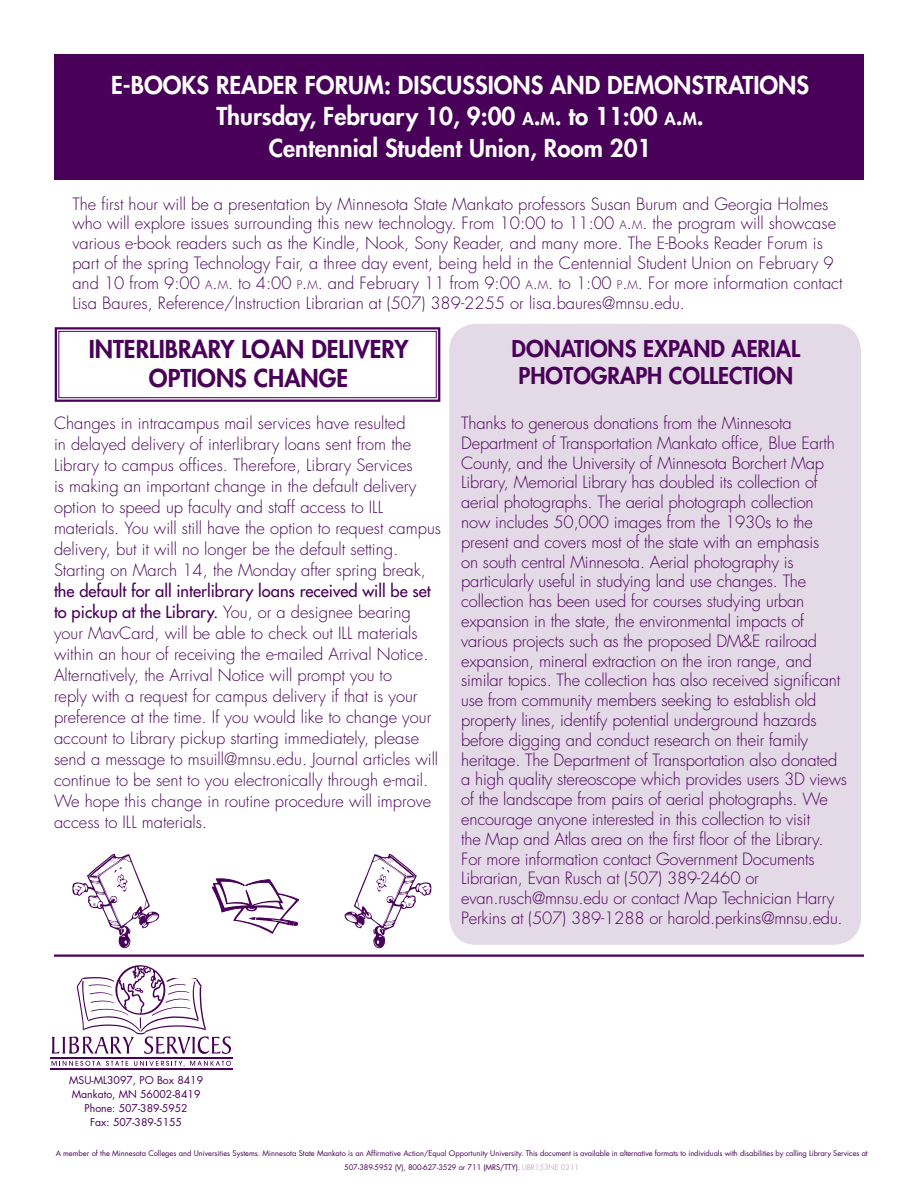
<style>
.page{position:relative;width:918px;height:1188px;background:#fff}
.page>*{position:absolute;margin:0;border:0;box-sizing:border-box;transform-origin:0 0}
.t1{font:800 24px "Futura Std";color:#fff}
.t2{font:800 24px/28.8px "Futura Std";color:#490059;text-align:center}
.t3{font:800 22.5px/27px "Futura Std";color:#490059;text-align:center}
.t4{font:300 16.5px/19.8px "Futura Std";color:#490059}
.t5{font:10.5px/14.2px "Futura Std";color:#490059;text-align:center}
.t6{font:7.5px/14.2px "Futura Std";letter-spacing:-.01em;color:#490059;text-align:center}
.s1{font-size:16.8px}
.s2{font-style:inherit}
.s3{font-size:11.55px}
.s4{font-weight:500}
.s5{color:#c8b3cd}
</style>
<div class="page">
<div style="left:449px;top:324px;width:412px;height:621px;background:#e4d9e6;border-radius:27px"></div>
<svg style="left:54px;top:327px;width:387px;height:75px"></svg>
<div style="left:58px;top:331px;width:379px;height:67px;border:1px solid #490059"></div>
<svg style="left:52px;top:1061px;width:76px;height:5px"></svg>
<svg style="left:134px;top:1061px;width:97px;height:6px"></svg>
<hr style="left:50px;top:1057px;width:182px;height:1px;background:#490059">
<hr style="left:50px;top:1068px;width:182px;height:2px;background:#490059">
<svg style="left:52px;top:965px;width:179px;height:89px"></svg>
<div style="left:54px;top:54px;width:810px;height:125px;background:#490059"></div>
<svg style="left:72px;top:854px;width:87px;height:94px"></svg>
<div style="left:173px;top:849px;width:165px;height:129px;background:#fff"></div>
<svg style="left:212px;top:879px;width:87px;height:54px"></svg>
<svg style="left:345px;top:854px;width:86px;height:94px"></svg>
<hr style="left:54px;top:955px;width:810px;height:2px;background:#490059">
<h1 class="t1" style="left:111px;top:70px;width:323px">E-BOOKS READER FORUM: DISCUSS</h1>
<h1 class="t1" style="left:488px;top:70px;width:320px">IONS AND DEMONSTRATIONS</h1>
<h1 class="t1" style="left:216px;top:101px;width:489px">THURSDAY, FEBRUARY 10, 9:00 <span class="s1">A</span><span class="s2">.</span><span class="s1">M</span><span class="s2">.</span> TO 11:00 <span class="s1">A</span><span class="s2">.</span><span class="s1">M</span><span class="s2">.</span></h1>
<h1 class="t1" style="left:269px;top:133px;width:384px">CENTENNIAL STUDENT UNION, ROOM 201</h1>
<p class="t4" style="left:72px;top:194px;width:772px">The first hour will be a presentation by Minnesota State Mankato professors Susan Burum and Georgia Holmes who will explore issues surrounding this new technology. From 10:00 to 11:00 <span class="s3">A</span><span class="s2">.</span><span class="s3">M</span><span class="s2">.</span> the program will showcase various e-book readers such as the Kindle, Nook, Sony Reader, and many more. The E-Books Reader Forum is part of the spring Technology Fair, a three day event, being held in the Centennial Student Union on February 9 and 10 from 9:00 <span class="s3">A</span><span class="s2">.</span><span class="s3">M</span><span class="s2">.</span> to 4:00 <span class="s3">P</span><span class="s2">.</span><span class="s3">M</span><span class="s2">.</span> and February 11 from 9:00 <span class="s3">A</span><span class="s2">.</span><span class="s3">M</span><span class="s2">.</span> to 1:00 <span class="s3">P</span><span class="s2">.</span><span class="s3">M</span>. For more information contact Lisa Baures, Reference/Instruction Librarian at (507) 389-2255 or lisa.baures@mnsu.edu.</p>
<h1 class="t2" style="left:89px;top:335px;width:321px">INTERLIBRARY LOAN DELIVERY<br>OPTIONS CHANGE</h1>
<p class="t4" style="left:54px;top:413px;width:389px;line-height:21px">Changes in intracampus mail services have resulted<br>in delayed delivery of interlibrary loans sent from the Library to campus offices. Therefore, Library Services<br>is making an important change in the default delivery option to speed up faculty and staff access to ILL materials. You will still have the option to request campus delivery, but it will no longer be the default setting.<br>Starting on March 14, the Monday after spring break,</p>
<p class="t4" style="left:54px;top:581px;width:386px;line-height:21px"><span class="s4">the default for all interlibrary loans received will be set to pickup at the Library.</span> You, or a designee bearing your MavCard, will be able to check out ILL materials within an hour of receiving the e-mailed Arrival Notice.<br>Alternatively, the Arrival Notice will prompt you to<br>reply with a request for campus delivery if that is your preference at the time. If you would like to change your account to Library pickup starting immediately, please send a message to msuill@mnsu.edu. Journal articles will continue to be sent to you electronically through e-mail.<br>We hope this change in routine procedure will improve access to ILL materials.</p>
<h2 class="t3" style="left:512px;top:335px;width:290px">DONATIONS EXPAND AERIAL<br>PHOTOGRAPH COLLECTION</h2>
<p class="t4" style="left:461px;top:413px;width:387px">Thanks to generous donations from the Minnesota Department of Transportation Mankato office, Blue Earth County, and the University of Minnesota Borchert Map Library, Memorial Library has doubled its collection of aerial photographs. The aerial photograph collection<br>now includes 50,000 images from the 1930s to the present and covers most of the state with an emphasis<br>on south central Minnesota. Aerial photography is particularly useful in studying land use changes. The collection has been used for courses studying urban expansion in the state, the environmental impacts of various projects such as the proposed DM&amp;E railroad expansion, mineral extraction on the iron range, and similar topics. The collection has also received significant use from community members seeking to establish old property lines, identify potential underground hazards before digging and conduct research on their family heritage. The Department of Transportation also donated a high quality stereoscope which provides users 3D views of the landscape from pairs of aerial photographs. We encourage anyone interested in this collection to visit<br>the Map and Atlas area on the first floor of the Library.<br>For more information contact Government Documents Librarian, Evan Rusch at (507) 389-2460 or evan.rusch@mnsu.edu or contact Map Technician Harry Perkins at (507) 389-1288 or harold.perkins@mnsu.edu.</p>
<p class="t5" style="left:69px;top:1073px;width:136px">MSU-ML3097, PO Box 8419<br>Mankato, MN 56002-8419<br>Phone: 507-389-5952<br>Fax: 507-389-5155</p>
<p class="t6" style="left:56px;top:1146px;width:814px">A member of the Minnesota Colleges and Universities Systems. Minnesota State Mankato is an Affirmative Action/Equal Opportunity University. This document is available in alternative formats to individuals with disabilities by calling Library Services at<br>507-389-5952 (V), 800-627-3529 or 711 (MRS/TTY). <span class="s5">LIBR153NE 0211</span></p>
</div>
